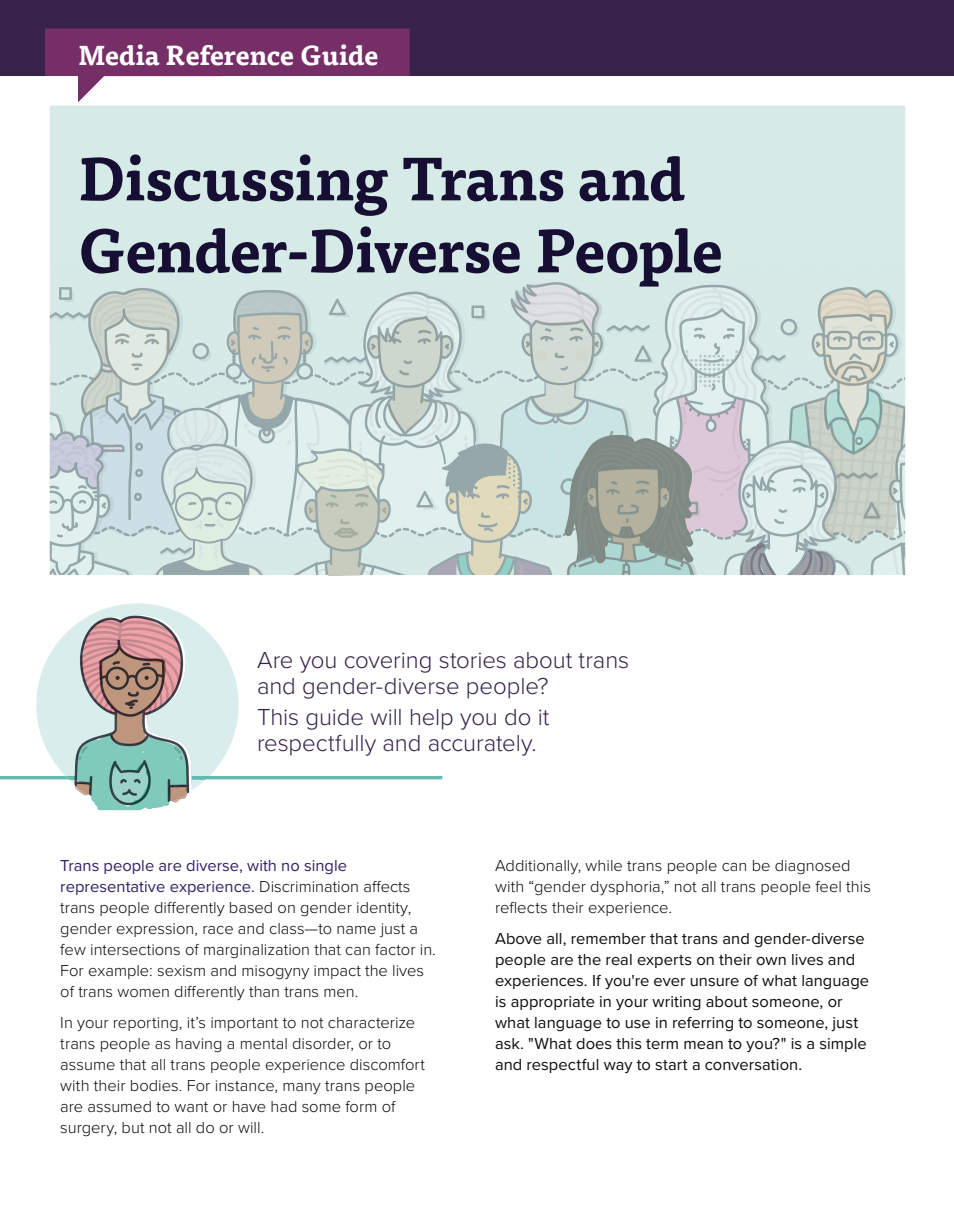
<style>
.page{position:relative;width:954px;height:1224px;background:#fff}
.page>*{position:absolute;margin:0;border:0;box-sizing:border-box;transform-origin:0 0}
.t1{font:700 60px/72px "Tisa Pro";letter-spacing:-.01em;color:#170f33}
.t2{font:700 27px "Tisa Pro";letter-spacing:-.005em;color:#fff}
.t3{font:300 24px/25.5px "Proxima Nova";letter-spacing:-.005em;color:#372249}
.t4{font:300 16.5px/21px "Proxima Nova";color:#0f0d0a}
.t5{font:16.5px/21px "Proxima Nova";letter-spacing:.005em;color:#0f0d0a}
.s1{font-weight:400;color:#332167}
</style>
<div class="page">
<img style="left:49px;top:105px;width:857px;height:471px">
<img style="left:0;top:0;width:954px;height:102px">
<img style="left:0;top:603px;width:442px;height:208px">
<h2 class="t2" style="left:78px;top:34px;width:302px">Media Reference Guide</h2>
<h1 class="t1" style="left:78px;top:140px;width:647px">Discussing Trans and<br>Gender-Diverse People</h1>
<p class="t3" style="left:257px;top:646px;width:374px">Are you covering stories about trans and gender-diverse people?</p>
<p class="t3" style="left:257px;top:703px;width:294px">This guide will help you do it respectfully and accurately.</p>
<p class="t4" style="left:60px;top:854px;width:377px"><span class="s1">Trans people are diverse, with no single representative experience.</span> Discrimination affects trans people differently based on gender identity, gender expression, race and class—to name just a few intersections of marginalization that can factor in.<br>For example: sexism and misogyny impact the lives of trans women differently than trans men.</p>
<p class="t4" style="left:60px;top:1011px;width:366px">In your reporting, it’s important to not characterize trans people as having a mental disorder, or to assume that all trans people experience discomfort with their bodies. For instance, many trans people are assumed to want or have had some form of surgery, but not all do or will.</p>
<p class="t4" style="left:495px;top:854px;width:377px">Additionally, while trans people can be diagnosed with “gender dysphoria,” not all trans people feel this reflects their experience.</p>
<p class="t5" style="left:495px;top:928px;width:376px">Above all, remember that trans and gender-diverse people are the real experts on their own lives and experiences. If you're ever unsure of what language is appropriate in your writing about someone, or what language to use in referring to someone, just ask. "What does this term mean to you?" is a simple and respectful way to start a conversation.</p>
</div>
